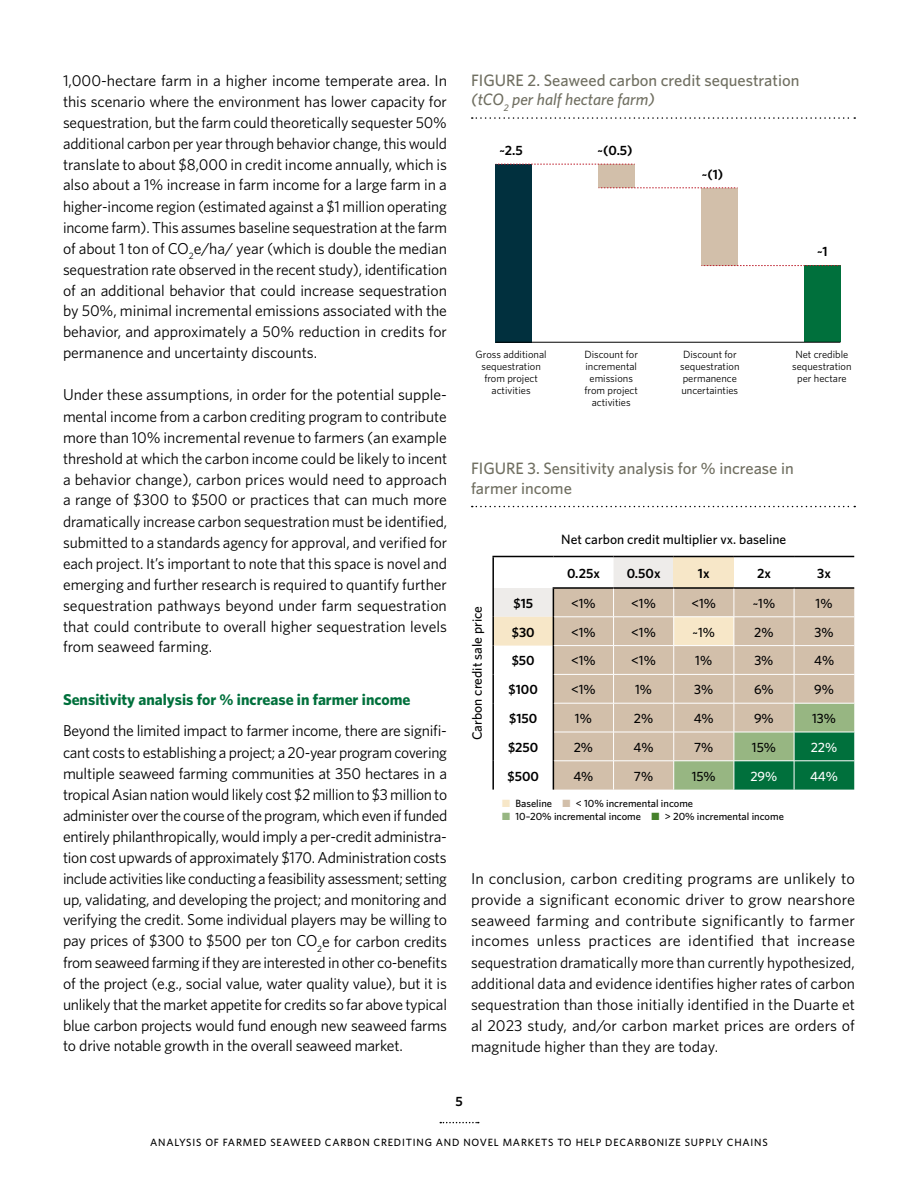
<style>
.page{position:relative;width:918px;height:1188px;background:#fff}
.page>*{position:absolute;margin:0;border:0;box-sizing:border-box;transform-origin:0 0}
.t1{font:500 16.5px/19.8px "Whitney";color:#706f61}
.t2{font:15.75px/21px "Whitney";letter-spacing:-.005em;color:#000;text-align:justify}
.t3{font:700 15.75px "Whitney";color:#00703c}
.t4{font:500 13.5px "Whitney";color:#000}
.t5{font:600 13.5px "Whitney";color:#000}
.t6{font:500 13.5px "Whitney";color:#fff}
.t7{font:10.5px/12px "Whitney";color:#000;text-align:center}
.t8{font:500 10.5px "Whitney";letter-spacing:.075em;color:#000}
.t9{font:500 10.5px "Whitney";color:#000}
.s1{font-style:italic}
.s2{color:#f7e7c8}
.s3{color:#d2bfaa}
.s4{color:#97b682}
.s5{color:#46812b}
</style>
<div class="page">
<svg style="left:440px;top:1122px;width:39px;height:1px"></svg>
<div style="left:496px;top:164px;width:36px;height:178px;background:#01303e"></div>
<div style="left:599px;top:164px;width:36px;height:24px;background:#d2bfaa"></div>
<div style="left:702px;top:188px;width:36px;height:78px;background:#d2bfaa"></div>
<div style="left:804px;top:266px;width:36px;height:76px;background:#00703c"></div>
<svg style="left:496px;top:164px;width:139px;height:1px"></svg>
<svg style="left:599px;top:188px;width:139px;height:1px"></svg>
<svg style="left:702px;top:265px;width:139px;height:1px"></svg>
<hr style="left:496px;top:342px;width:344px;height:1px;background:#000">
<svg style="left:472px;top:506px;width:383px;height:1px"></svg>
<hr style="left:492px;top:556px;width:61px;height:1px;background:#000">
<hr style="left:492px;top:557px;width:2px;height:31px;background:#000">
<hr style="left:492px;top:588px;width:2px;height:29px;background:#000">
<hr style="left:492px;top:617px;width:2px;height:29px;background:#000">
<hr style="left:492px;top:646px;width:2px;height:28px;background:#000">
<hr style="left:492px;top:674px;width:2px;height:29px;background:#000">
<hr style="left:492px;top:703px;width:2px;height:29px;background:#000">
<hr style="left:492px;top:732px;width:2px;height:29px;background:#000">
<hr style="left:492px;top:761px;width:2px;height:29px;background:#000">
<svg style="left:493px;top:556px;width:361px;height:234px"></svg>
<svg style="left:472px;top:117px;width:383px;height:2px"></svg>
<p class="t2" style="left:63px;top:69px;width:386px">1,000-hectare farm in a higher income temperate area. In this scenario where the environment has lower capacity for sequestration, but the farm could theoretically sequester 50% additional carbon per year through behavior change, this would translate to about $8,000 in credit income annually, which is also about a 1% increase in farm income for a large farm in a higher-income region (estimated against a $1 million operating income farm). This assumes baseline sequestration at the farm of about 1 ton of CO<sub>2</sub>e/ha/ year (which is double the median sequestration rate observed in the recent study), identification of an additional behavior that could increase sequestration by 50%, minimal incremental emissions associated with the behavior, and approximately a 50% reduction in credits for permanence and uncertainty discounts.</p>
<p class="t2" style="left:63px;top:384px;width:386px">Under these assumptions, in order for the potential supple&shy;mental income from a carbon crediting program to contribute more than 10% incremental revenue to farmers (an example threshold at which the carbon income could be likely to incent a behavior change), carbon prices would need to approach a range of $300 to $500 or practices that can much more dramatically increase carbon sequestration must be identified, submitted to a standards agency for approval, and verified for each project. It’s important to note that this space is novel and emerging and further research is required to quantify further sequestration pathways beyond under farm sequestration that could contribute to overall higher sequestration levels from seaweed farming.</p>
<p class="t3" style="left:63px;top:689px;width:349px">Sensitivity analysis for % increase in farmer income</p>
<p class="t2" style="left:63px;top:720px;width:386px">Beyond the limited impact to farmer income, there are signifi&shy;cant costs to establishing a project; a 20-year program covering multiple seaweed farming communities at 350 hectares in a tropical Asian nation would likely cost $2 million to $3 million to administer over the course of the program, which even if funded entirely philanthropically, would imply a per-credit administra&shy;tion cost upwards of approximately $170. Administration costs include activities like conducting a feasibility assessment; setting up, validating, and developing the project; and monitoring and verifying the credit. Some individual players may be willing to pay prices of $300 to $500 per ton CO<sub>2</sub>e for carbon credits from seaweed farming if they are interested in other co-benefits of the project (e.g., social value, water quality value), but it is unlikely that the market appetite for credits so far above typical blue carbon projects would fund enough new seaweed farms to drive notable growth in the overall seaweed market.</p>
<p class="t1" style="left:471px;top:70px;width:330px">FIGURE 2. Seaweed carbon credit sequestration <span class="s1">(tCO</span><sub>2</sub> <span class="s1">per half hectare farm)</span></p>
<p class="t5" style="left:499px;top:141px;width:25px">~2.5</p>
<p class="t5" style="left:598px;top:141px;width:37px">~(0.5)</p>
<p class="t5" style="left:702px;top:165px;width:23px">~(1)</p>
<p class="t5" style="left:817px;top:243px;width:12px">~1</p>
<p class="t7" style="left:476px;top:348px;width:72px">Gross additional sequestration from project activities</p>
<p class="t7" style="left:584px;top:348px;width:55px">Discount for incremental emissions from project activities</p>
<p class="t7" style="left:680px;top:348px;width:61px;text-align:left">Discount for sequestration permanence uncertainties</p>
<p class="t7" style="left:792px;top:348px;width:61px">Net credible sequestration per hectare</p>
<p class="t1" style="left:471px;top:458px;width:324px">FIGURE 3. Sensitivity analysis for % increase in farmer income</p>
<p class="t4" style="left:561px;top:531px;width:226px">Net carbon credit multiplier vx. baseline</p>
<p class="t4" style="left:468px;top:740px;width:136px;rotate:-90deg">Carbon credit sale price</p>
<p class="t5" style="left:567px;top:564px;width:34px">0.25x</p>
<p class="t5" style="left:627px;top:564px;width:35px">0.50x</p>
<p class="t5" style="left:698px;top:564px;width:13px">1x</p>
<p class="t5" style="left:757px;top:564px;width:15px">2x</p>
<p class="t5" style="left:817px;top:564px;width:15px">3x</p>
<p class="t5" style="left:513px;top:594px;width:21px">$15</p>
<p class="t4" style="left:571px;top:594px;width:26px">&lt;1%</p>
<p class="t4" style="left:631px;top:594px;width:26px">&lt;1%</p>
<p class="t4" style="left:691px;top:594px;width:26px">&lt;1%</p>
<p class="t4" style="left:753px;top:594px;width:24px">~1%</p>
<p class="t4" style="left:816px;top:594px;width:18px">1%</p>
<p class="t5" style="left:512px;top:623px;width:24px">$30</p>
<p class="t4" style="left:571px;top:623px;width:26px">&lt;1%</p>
<p class="t4" style="left:631px;top:623px;width:26px">&lt;1%</p>
<p class="t4" style="left:693px;top:623px;width:24px">~1%</p>
<p class="t4" style="left:754px;top:623px;width:21px">2%</p>
<p class="t4" style="left:815px;top:623px;width:21px">3%</p>
<p class="t5" style="left:512px;top:652px;width:25px">$50</p>
<p class="t4" style="left:571px;top:652px;width:26px">&lt;1%</p>
<p class="t4" style="left:631px;top:652px;width:26px">&lt;1%</p>
<p class="t4" style="left:695px;top:652px;width:18px">1%</p>
<p class="t4" style="left:754px;top:652px;width:21px">3%</p>
<p class="t4" style="left:814px;top:652px;width:22px">4%</p>
<p class="t5" style="left:509px;top:681px;width:31px">$100</p>
<p class="t4" style="left:571px;top:681px;width:26px">&lt;1%</p>
<p class="t4" style="left:635px;top:681px;width:18px">1%</p>
<p class="t4" style="left:694px;top:681px;width:21px">3%</p>
<p class="t4" style="left:754px;top:681px;width:21px">6%</p>
<p class="t4" style="left:814px;top:681px;width:21px">9%</p>
<p class="t5" style="left:509px;top:709px;width:30px">$150</p>
<p class="t4" style="left:575px;top:709px;width:18px">1%</p>
<p class="t4" style="left:634px;top:709px;width:21px">2%</p>
<p class="t4" style="left:694px;top:709px;width:22px">4%</p>
<p class="t4" style="left:754px;top:709px;width:21px">9%</p>
<p class="t4" style="left:812px;top:709px;width:25px">13%</p>
<p class="t5" style="left:508px;top:738px;width:32px">$250</p>
<p class="t4" style="left:574px;top:738px;width:21px">2%</p>
<p class="t4" style="left:634px;top:738px;width:22px">4%</p>
<p class="t4" style="left:694px;top:738px;width:21px">7%</p>
<p class="t4" style="left:752px;top:738px;width:26px">15%</p>
<p class="t6" style="left:811px;top:738px;width:28px">22%</p>
<p class="t5" style="left:507px;top:767px;width:33px">$500</p>
<p class="t4" style="left:573px;top:767px;width:22px">4%</p>
<p class="t4" style="left:634px;top:767px;width:21px">7%</p>
<p class="t4" style="left:692px;top:767px;width:26px">15%</p>
<p class="t6" style="left:750px;top:767px;width:28px">29%</p>
<p class="t6" style="left:810px;top:767px;width:30px">44%</p>
<p class="t9" style="left:502px;top:796px;width:193px"><span class="s2">■</span> Baseline <span class="s3">■</span> &lt; 10% incremental income</p>
<p class="t9" style="left:502px;top:809px;width:283px"><span class="s4">■</span> 10–20% incremental income <span class="s5">■</span> &gt; 20% incremental income</p>
<p class="t2" style="left:471px;top:867px;width:386px">In conclusion, carbon crediting programs are unlikely to provide a significant economic driver to grow nearshore seaweed farming and contribute significantly to farmer incomes unless practices are identified that increase sequestration dramatically more than currently hypothesized, additional data and evidence identifies higher rates of carbon sequestration than those initially identified in the Duarte et al 2023 study, and/or carbon market prices are orders of magnitude higher than they are today.</p>
<p class="t5" style="left:455px;top:1092px;width:9px">5</p>
<p class="t8" style="left:150px;top:1136px;width:619px">ANALYSIS OF FARMED SEAWEED CARBON CREDITING AND NOVEL MARKETS TO HELP DECARBONIZE SUPPLY CHAINS</p>
</div>
